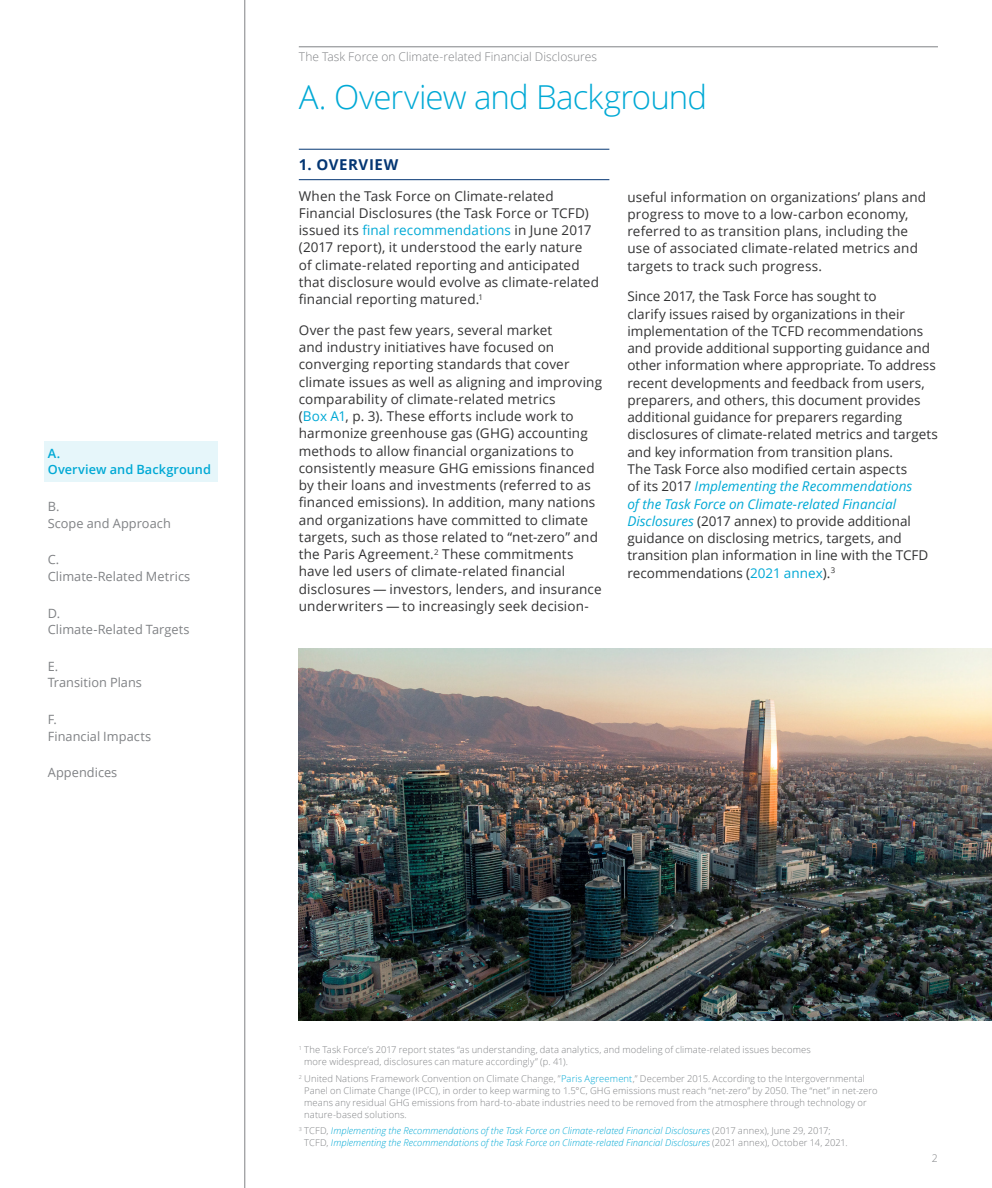
<style>
.page{position:relative;width:992px;height:1188px;background:#fff}
.page>*{position:absolute;margin:0;border:0;box-sizing:border-box;transform-origin:0 0}
.t1{font:300 33px "Open Sans";letter-spacing:-.025em;color:#00a9d5}
.t2{font:700 15px "Open Sans";letter-spacing:.04em;color:#043673}
.t3{font:13.5px/17.2px "Open Sans";letter-spacing:.01em;color:#333334}
.t4{font:12.75px/16.5px "Open Sans";letter-spacing:.005em;color:#808285}
.t5{font:600 12.75px/16.5px "Open Sans";letter-spacing:.005em;color:#00a9d5}
.t6{font:300 12px "Open Sans";letter-spacing:.005em;color:#808285}
.t7{font:300 10.5px "Open Sans";color:#808285}
.t8{font:300 9.3px/12px "Open Sans";letter-spacing:.015em;color:#808285}
.t9{font:italic 300 9.3px/12px "Open Sans";letter-spacing:.01em;color:#00a9d5}
.s1{color:#00a9d5}
.s2{font-style:italic;color:#00a9d5}
.s3{font-style:normal;color:#808285}
</style>
<div class="page">
<div style="left:44px;top:441px;width:174px;height:41px;background:#e6f6fa"></div>
<hr style="left:299px;top:46px;width:638px;height:1px;background:#808285">
<hr style="left:299px;top:149px;width:310px;height:1px;background:#043673">
<hr style="left:299px;top:179px;width:310px;height:1px;background:#043673">
<img style="left:299px;top:648px;width:692px;height:372px">
<hr style="left:244px;top:0;width:1px;height:1188px;background:#808285">
<p class="t5" style="left:48px;top:445px;width:165px">A.<br>Overview and Background</p>
<p class="t4" style="left:48px;top:498px;width:125px">B.<br>Scope and Approach</p>
<p class="t4" style="left:48px;top:551px;width:144px">C.<br>Climate-Related Metrics</p>
<p class="t4" style="left:48px;top:604px;width:143px">D.<br>Climate-Related Targets</p>
<p class="t4" style="left:48px;top:658px;width:96px">E.<br>Transition Plans</p>
<p class="t4" style="left:48px;top:711px;width:105px">F.<br>Financial Impacts</p>
<p class="t4" style="left:48px;top:764px;width:71px">Appendices</p>
<p class="t6" style="left:299px;top:48px;width:300px">The Task Force on Climate-related Financial Disclosures</p>
<h1 class="t1" style="left:299px;top:75px;width:409px">A. Overview and Background</h1>
<p class="t2" style="left:299px;top:154px;width:101px">1. OVERVIEW</p>
<p class="t3" style="left:299px;top:187px;width:302px">When the Task Force on Climate-related Financial Disclosures (the Task Force or TCFD) issued its <span class="s1">final recommendations</span> in June 2017 (2017 report), it understood the early nature<br>of climate-related reporting and anticipated that disclosure would evolve as climate-related financial reporting matured.<sup>1</sup></p>
<p class="t3" style="left:299px;top:321px;width:305px">Over the past few years, several market<br>and industry initiatives have focused on converging reporting standards that cover climate issues as well as aligning and improving comparability of climate-related metrics<br>(<span class="s1">Box A1</span>, p. 3). These efforts include work to harmonize greenhouse gas (GHG) accounting methods to allow financial organizations to consistently measure GHG emissions financed by their loans and investments (referred to as financed emissions). In addition, many nations and organizations have committed to climate targets, such as those related to “net-zero” and the Paris Agreement.<sup>2</sup> These commitments have led users of climate-related financial disclosures — investors, lenders, and insurance underwriters — to increasingly seek decision-</p>
<p class="t3" style="left:627px;top:188px;width:300px">useful information on organizations’ plans and progress to move to a low-carbon economy, referred to as transition plans, including the use of associated climate-related metrics and targets to track such progress.</p>
<p class="t3" style="left:627px;top:288px;width:312px">Since 2017, the Task Force has sought to<br>clarify issues raised by organizations in their implementation of the TCFD recommendations and provide additional supporting guidance and other information where appropriate. To address recent developments and feedback from users, preparers, and others, this document provides additional guidance for preparers regarding disclosures of climate-related metrics and targets and key information from transition plans.<br>The Task Force also modified certain aspects<br>of its 2017 <span class="s2">Implementing the Recommendations<br>of the Task Force on Climate-related Financial Disclosures</span> (2017 annex) to provide additional guidance on disclosing metrics, targets, and transition plan information in line with the TCFD recommendations (<span class="s1">2021 annex</span>).<sup>3</sup></p>
<p class="t8" style="left:304px;top:1044px;width:508px;text-indent:-5px"><sup>1</sup> The Task Force’s 2017 report states “as understanding, data analytics, and modeling of climate-related issues becomes more widespread, disclosures can mature accordingly” (p. 41).</p>
<p class="t8" style="left:304px;top:1072px;width:575px;text-indent:-5px"><sup>2</sup> United Nations Framework Convention on Climate Change, ”<span class="s1">Paris Agreement</span>,” December 2015. According to the Intergovernmental Panel on Climate Change (IPCC), in order to keep warming to 1.5°C, GHG emissions must reach “net-zero” by 2050. The “net” in net-zero means any residual GHG emissions from hard-to-abate industries need to be removed from the atmosphere through technology or nature-based solutions.</p>
<p class="t9" style="left:304px;top:1124px;width:545px;text-indent:-5px"><sup>3</sup> <span class="s3">TCFD,</span> Implementing the Recommendations of the Task Force on Climate-related Financial Disclosures <span class="s3">(2017 annex), June 29, 2017;<br>TCFD,</span> Implementing the Recommendations of the Task Force on Climate-related Financial Disclosures <span class="s3">(2021 annex), October 14, 2021.</span></p>
<p class="t7" style="left:931px;top:1151px;width:7px">2</p>
</div>
